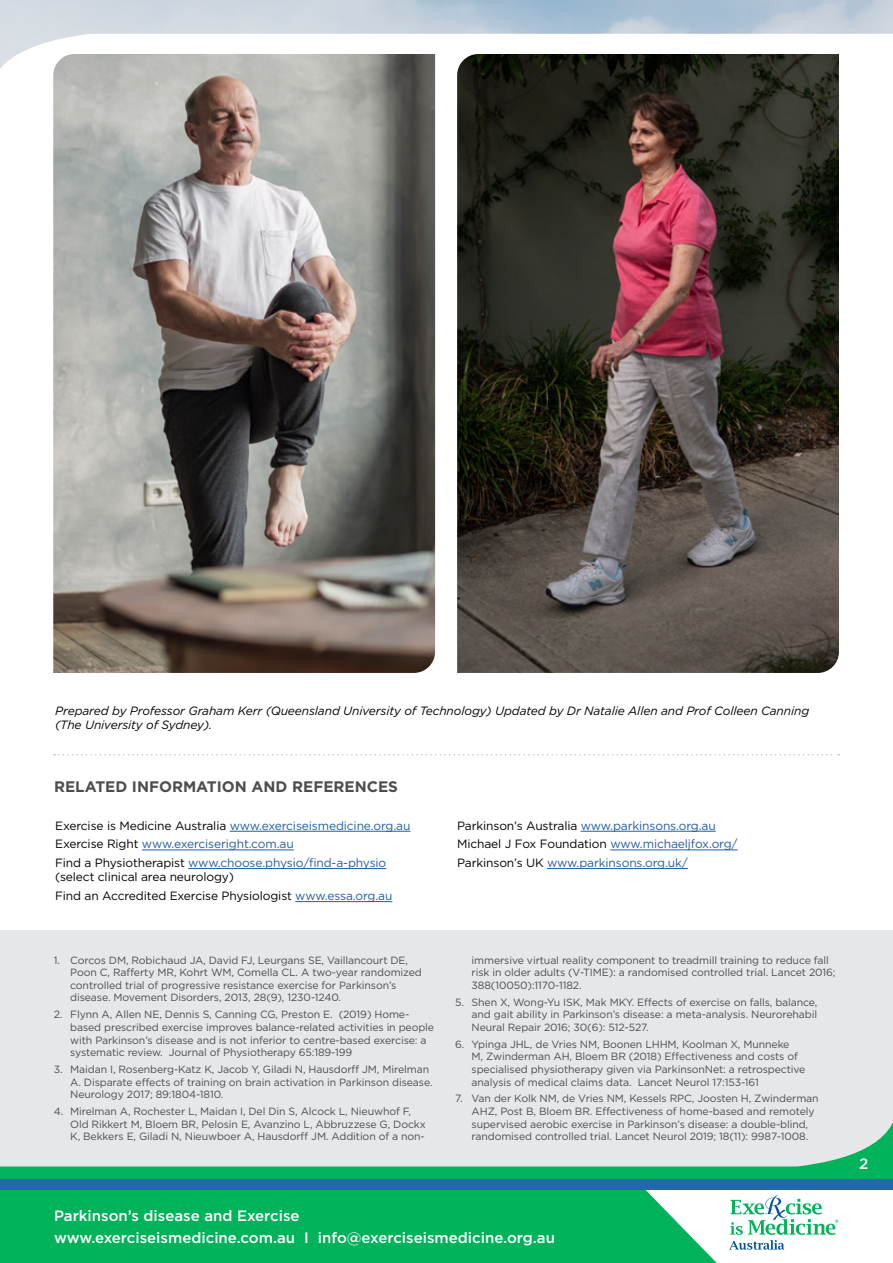
<style>
.page{position:relative;width:893px;height:1263px;background:#fff}
.page>*{position:absolute;margin:0;border:0;box-sizing:border-box;transform-origin:0 0}
.t1{font:700 15.3px "Gotham";color:#4d4d4f}
.t2{font:500 15px/22.2px "Gotham";color:#fff}
.t3{font:12px/18.6px "Gotham";letter-spacing:-.01em;color:#215e9e}
.t4{font:italic 12px/14.4px "Gotham";letter-spacing:-.01em;color:#000}
.t5{font:12px/18.6px "Gotham";letter-spacing:-.01em;color:#000}
.t6{font:10.5px/12.6px "Gotham";letter-spacing:-.01em;color:#4d4d4f}
.s1{color:#000}
.s2{color:#215e9e}
</style>
<div class="page">
<div style="left:0;top:1190px;width:717px;height:73px;background:#00b259"></div>
<div style="left:0;top:930px;width:893px;height:242px;background:#e6e7e8"></div>
<svg style="left:0;top:1179px;width:893px;height:11px;background:#216aa5"></svg>
<svg style="left:0;top:1122px;width:893px;height:57px"></svg>
<svg style="left:729px;top:1195px;width:109px;height:55px"></svg>
<hr style="left:230px;top:831px;width:180px;height:1px;background:#215e9e">
<hr style="left:142px;top:850px;width:152px;height:1px;background:#215e9e">
<hr style="left:188px;top:868px;width:198px;height:1px;background:#215e9e">
<hr style="left:295px;top:901px;width:97px;height:1px;background:#215e9e">
<svg style="left:54px;top:754px;width:785px;height:1px"></svg>
<img style="left:457px;top:54px;width:382px;height:619px">
<img style="left:53px;top:54px;width:382px;height:619px">
<hr style="left:581px;top:831px;width:135px;height:1px;background:#215e9e">
<hr style="left:610px;top:850px;width:128px;height:1px;background:#215e9e">
<hr style="left:547px;top:868px;width:141px;height:1px;background:#215e9e">
<p class="t4" style="left:55px;top:703px;width:755px">Prepared by Professor Graham Kerr (Queensland University of Technology) Updated by Dr Natalie Allen and Prof Colleen Canning (The University of Sydney).</p>
<h1 class="t1" style="left:54px;top:776px;width:346px">RELATED INFORMATION AND REFERENCES</h1>
<p class="t3" style="left:55px;top:816px;width:357px"><span class="s1">Exercise is Medicine Australia</span> www.exerciseismedicine.org.au<br><span class="s1">Exercise Right</span> www.exerciseright.com.au<br><span class="s1">Find a Physiotherapist</span> www.choose.physio/find-a-physio</p>
<p class="t5" style="left:55px;top:867px;width:339px">(select clinical area neurology)<br>Find an Accredited Exercise Physiologist <span class="s2">www.essa.org.au</span></p>
<p class="t6" style="left:70px;top:953px;width:353px;text-indent:-16px">1. Corcos DM, Robichaud JA, David FJ, Leurgans SE, Vaillancourt DE, Poon C, Rafferty MR, Kohrt WM, Comella CL. A two-year randomized controlled trial of progressive resistance exercise for Parkinson’s disease. Movement Disorders, 2013, 28(9), 1230-1240.</p>
<p class="t6" style="left:70px;top:1008px;width:365px;text-indent:-16px">2. Flynn A, Allen NE, Dennis S, Canning CG, Preston E. (2019) Home&shy;based prescribed exercise improves balance-related activities in people with Parkinson’s disease and is not inferior to centre-based exercise: a systematic review. Journal of Physiotherapy 65:189-199</p>
<p class="t6" style="left:70px;top:1063px;width:364px;text-indent:-16px">3. Maidan I, Rosenberg-Katz K, Jacob Y, Giladi N, Hausdorff JM, Mirelman<br>A. Disparate effects of training on brain activation in Parkinson disease.<br>Neurology 2017; 89:1804-1810.</p>
<p class="t6" style="left:70px;top:1105px;width:357px;text-indent:-16px">4. Mirelman A, Rochester L, Maidan I, Del Din S, Alcock L, Nieuwhof F,<br>Old Rikkert M, Bloem BR, Pelosin E, Avanzino L, Abbruzzese G, Dockx<br>K, Bekkers E, Giladi N, Nieuwboer A, Hausdorff JM. Addition of a non-</p>
<p class="t3" style="left:457px;top:816px;width:282px"><span class="s1">Parkinson’s Australia</span> www.parkinsons.org.au<br><span class="s1">Michael J Fox Foundation</span> www.michaeljfox.org/<br><span class="s1">Parkinson’s UK</span> www.parkinsons.org.uk/</p>
<p class="t6" style="left:472px;top:953px;width:365px">immersive virtual reality component to treadmill training to reduce fall risk in older adults (V-TIME): a randomised controlled trial. Lancet 2016;<br>388(10050):1170-1182.</p>
<p class="t6" style="left:472px;top:995px;width:347px;text-align:justify;text-indent:-16px">5. Shen X, Wong-Yu ISK, Mak MKY. Effects of exercise on falls, balance, and gait ability in Parkinson’s disease: a meta-analysis. Neurorehabil Neural Repair 2016; 30(6): 512-527.</p>
<p class="t6" style="left:472px;top:1037px;width:335px;text-indent:-16px">6. Ypinga JHL, de Vries NM, Boonen LHHM, Koolman X, Munneke<br>M, Zwinderman AH, Bloem BR (2018) Effectiveness and costs of specialised physiotherapy given via ParkinsonNet: a retrospective analysis of medical claims data. Lancet Neurol 17:153-161</p>
<p class="t6" style="left:472px;top:1092px;width:349px;text-indent:-16px">7. Van der Kolk NM, de Vries NM, Kessels RPC, Joosten H, Zwinderman AHZ, Post B, Bloem BR. Effectiveness of home-based and remotely supervised aerobic exercise in Parkinson’s disease: a double-blind, randomised controlled trial. Lancet Neurol 2019; 18(11): 9987-1008.</p>
<h2 class="t2" style="left:54px;top:1204px;width:502px">Parkinson’s disease and Exercise<br>www.exerciseismedicine.com.au I info@exerciseismedicine.org.au</h2>
<h2 class="t2" style="left:859px;top:1152px;width:11px">2</h2>
</div>
